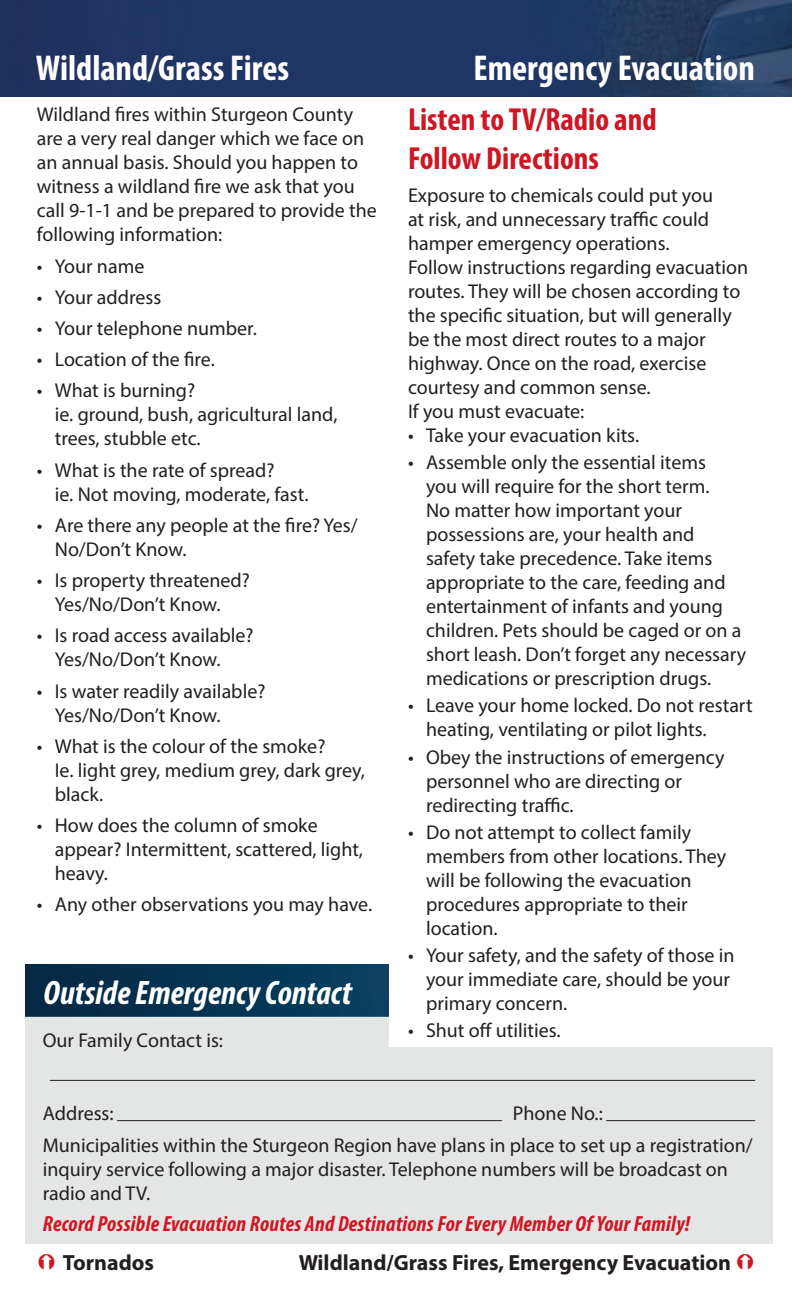
<style>
.page{position:relative;width:792px;height:1293px;background:#fff}
.page>*{position:absolute;margin:0;border:0;box-sizing:border-box;transform-origin:0 0}
.t1{font:700 condensed 36px "Myriad Pro";color:#fff}
.t2{font:italic 700 condensed 34px "Myriad Pro";color:#fff}
.t3{font:700 condensed 32px/38.4px "Myriad Pro";color:#cf1623}
.t4{font:italic 700 condensed 22px "Myriad Pro";letter-spacing:.01em;color:#cf1623}
.t5{font:700 22px "Myriad Pro";color:#231f20}
.t6{font:20px/24px "Myriad Pro";color:#231f20}
</style>
<div class="page">
<div style="left:25px;top:1047px;width:748px;height:197px;background:#e4e5e5"></div>
<div style="left:25px;top:987px;width:364px;height:68px;background:#e4e5e5"></div>
<img style="left:26px;top:964px;width:363px;height:53px">
<img style="left:0;top:0;width:792px;height:96px">
<hr style="left:50px;top:1080px;width:705px;height:1px;background:#231f20">
<hr style="left:117px;top:1120px;width:385px;height:1px;background:#231f20">
<hr style="left:606px;top:1120px;width:149px;height:1px;background:#231f20">
<h1 class="t1" style="left:36px;top:46px;width:255px">Wildland/Grass Fires</h1>
<p class="t6" style="left:37px;top:102px;width:341px">Wildland fires within Sturgeon County are a very real danger which we face on an annual basis. Should you happen to witness a wildland fire we ask that you call 9-1-1 and be prepared to provide the following information:</p>
<p class="t6" style="left:37px;top:253px;width:109px">• Your name</p>
<p class="t6" style="left:37px;top:285px;width:126px">• Your address</p>
<p class="t6" style="left:37px;top:316px;width:221px">• Your telephone number.</p>
<p class="t6" style="left:37px;top:347px;width:180px">• Location of the fire.</p>
<p class="t6" style="left:55px;top:378px;width:284px;text-indent:-18px">• What is burning?<br>ie. ground, bush, agricultural land, trees, stubble etc.</p>
<p class="t6" style="left:55px;top:457px;width:255px;text-indent:-18px">• What is the rate of spread?<br>ie. Not moving, moderate, fast.</p>
<p class="t6" style="left:55px;top:513px;width:304px;text-indent:-18px">• Are there any people at the fire? Yes/<br>No/Don’t Know.</p>
<p class="t6" style="left:37px;top:568px;width:215px;text-align:center">• Is property threatened?<br>Yes/No/Don’t Know.</p>
<p class="t6" style="left:55px;top:623px;width:200px;text-indent:-18px">• Is road access available?<br>Yes/No/Don’t Know.</p>
<p class="t6" style="left:55px;top:678px;width:212px;text-indent:-18px">• Is water readily available?<br>Yes/No/Don’t Know.</p>
<p class="t6" style="left:55px;top:733px;width:312px;text-indent:-18px">• What is the colour of the smoke?<br>Ie. light grey, medium grey, dark grey, black.</p>
<p class="t6" style="left:55px;top:813px;width:310px;text-indent:-18px">• How does the column of smoke appear? Intermittent, scattered, light, heavy.</p>
<p class="t6" style="left:37px;top:892px;width:337px">• Any other observations you may have.</p>
<h2 class="t2" style="left:44px;top:971px;width:310px">Outside Emergency Contact</h2>
<p class="t6" style="left:43px;top:1027px;width:182px">Our Family Contact is:</p>
<h1 class="t1" style="left:474px;top:46px;width:283px">Emergency Evacuation</h1>
<h3 class="t3" style="left:408px;top:100px;width:250px">Listen to TV/Radio and<br>Follow Directions</h3>
<p class="t6" style="left:408px;top:183px;width:342px">Exposure to chemicals could put you<br>at risk, and unnecessary traffic could hamper emergency operations.<br>Follow instructions regarding evacuation routes. They will be chosen according to the specific situation, but will generally be the most direct routes to a major highway. Once on the road, exercise courtesy and common sense.<br>If you must evacuate:</p>
<p class="t6" style="left:408px;top:423px;width:233px">• Take your evacuation kits.</p>
<p class="t6" style="left:426px;top:450px;width:322px;text-indent:-18px">• Assemble only the essential items<br>you will require for the short term.<br>No matter how important your possessions are, your health and safety take precedence. Take items appropriate to the care, feeding and entertainment of infants and young children. Pets should be caged or on a short leash. Don’t forget any necessary medications or prescription drugs.</p>
<p class="t6" style="left:426px;top:693px;width:328px;text-indent:-18px">• Leave your home locked. Do not restart heating, ventilating or pilot lights.</p>
<p class="t6" style="left:426px;top:744px;width:300px;text-indent:-18px">• Obey the instructions of emergency personnel who are directing or redirecting traffic.</p>
<p class="t6" style="left:426px;top:820px;width:302px;text-indent:-18px">• Do not attempt to collect family members from other locations. They will be following the evacuation procedures appropriate to their location.</p>
<p class="t6" style="left:426px;top:943px;width:310px;text-indent:-18px">• Your safety, and the safety of those in your immediate care, should be your primary concern.</p>
<p class="t6" style="left:408px;top:1018px;width:154px">• Shut off utilities.</p>
<p class="t6" style="left:43px;top:1096px;width:711px;line-height:32px;text-indent:470px">Phone No.:<br>Municipalities within the Sturgeon Region have plans in place to set up a registration/</p>
<p class="t6" style="left:43px;top:1156px;width:687px">inquiry service following a major disaster. Telephone numbers will be broadcast on radio and TV.</p>
<p class="t4" style="left:43px;top:1209px;width:649px">Record Possible Evacuation Routes And Destinations For Every Member Of Your Family!</p>
<p class="t6" style="left:43px;top:1100px;width:72px">Address:</p>
<p class="t5" style="left:63px;top:1247px;width:93px">Tornados</p>
<p class="t5" style="left:299px;top:1247px;width:434px">Wildland/Grass Fires, Emergency Evacuation</p>
</div>
